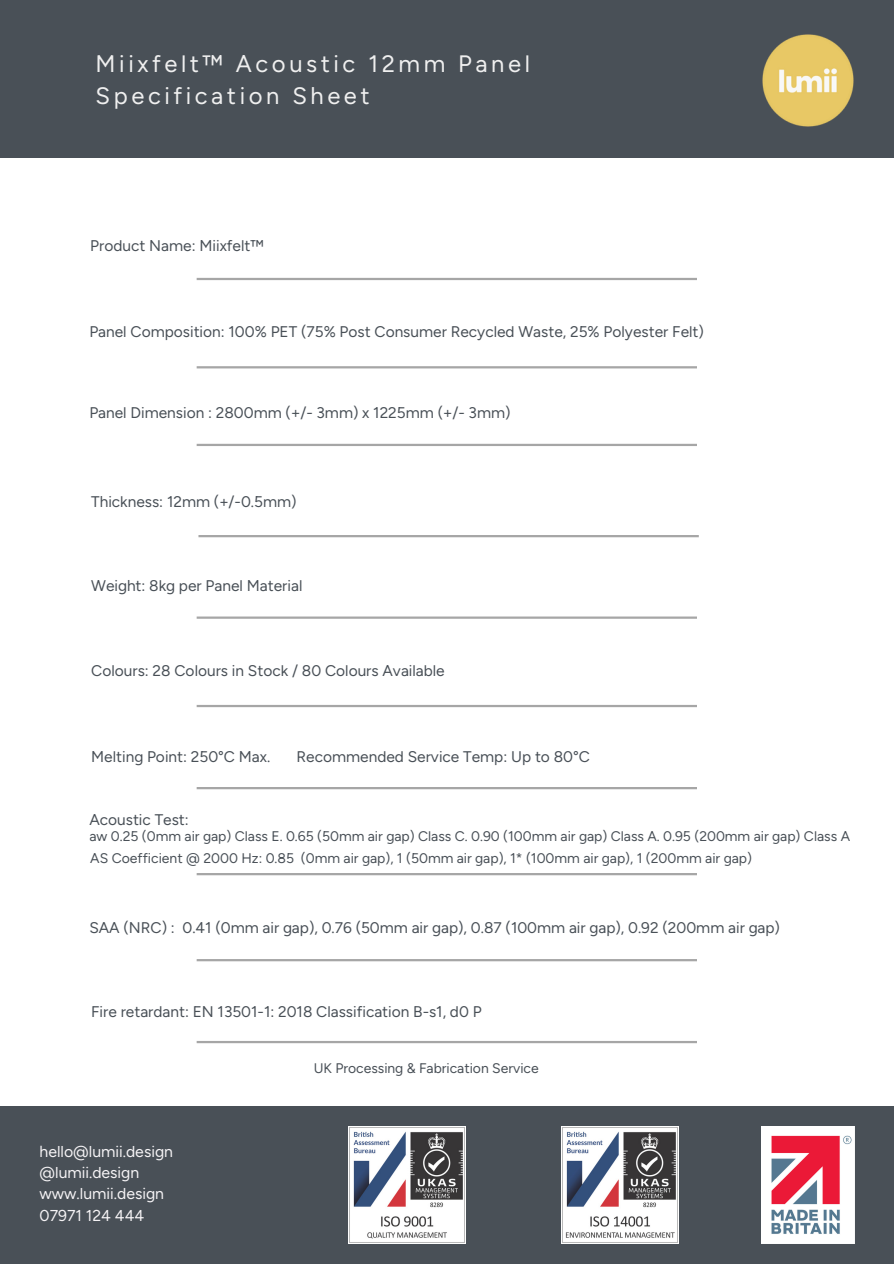
<style>
.page{position:relative;width:894px;height:1264px;background:#fff}
.page>*{position:absolute;margin:0;border:0;box-sizing:border-box;transform-origin:0 0}
.t1{font:23.7px/32.7px "Figtree";letter-spacing:.15em;color:#efefef}
.t2{font:15.75px/21.3px "Figtree";color:#f5f3f5}
.t3{font:15.45px "Figtree";color:#495057}
.t4{font:13.95px "Figtree";color:#495057}
</style>
<div class="page">
<div style="left:0;top:1105px;width:893px;height:158px;background:#495057"></div>
<hr style="left:196px;top:873px;width:500px;height:2px;background:#a6a6a6">
<hr style="left:196px;top:278px;width:500px;height:2px;background:#a6a6a6">
<div style="left:0;top:0;width:893px;height:157px;background:#495057"></div>
<img style="left:762px;top:34px;width:92px;height:93px">
<hr style="left:196px;top:787px;width:500px;height:2px;background:#a6a6a6">
<hr style="left:196px;top:616px;width:500px;height:2px;background:#a6a6a6">
<hr style="left:196px;top:444px;width:500px;height:2px;background:#a6a6a6">
<hr style="left:196px;top:366px;width:500px;height:2px;background:#a6a6a6">
<hr style="left:196px;top:959px;width:500px;height:2px;background:#a6a6a6">
<hr style="left:198px;top:535px;width:500px;height:2px;background:#a6a6a6">
<hr style="left:196px;top:705px;width:500px;height:2px;background:#a6a6a6">
<hr style="left:196px;top:1040px;width:500px;height:3px;background:#a6a6a6">
<img style="left:348px;top:1126px;width:117px;height:117px">
<img style="left:561px;top:1126px;width:117px;height:117px">
<img style="left:761px;top:1126px;width:93px;height:117px">
<h2 class="t1" style="left:96px;top:47px;width:435px">Miixfelt™ Acoustic 12mm Panel<br>Specification Sheet</h2>
<h2 class="t3" style="left:90px;top:236px;width:175px">Product Name: Miixfelt™</h2>
<h2 class="t3" style="left:89px;top:322px;width:616px">Panel Composition: 100% PET (75% Post Consumer Recycled Waste, 25% Polyester Felt)</h2>
<h2 class="t3" style="left:89px;top:403px;width:422px">Panel Dimension : 2800mm (+/- 3mm) x 1225mm (+/- 3mm)</h2>
<h2 class="t3" style="left:91px;top:492px;width:207px">Thickness: 12mm (+/-0.5mm)</h2>
<p class="t3" style="left:91px;top:576px;width:213px">Weight: 8kg per Panel Material</p>
<p class="t3" style="left:91px;top:661px;width:355px">Colours: 28 Colours in Stock / 80 Colours Available</p>
<h2 class="t3" style="left:91px;top:747px;width:180px">Melting Point: 250°C Max.</h2>
<p class="t3" style="left:296px;top:747px;width:295px">Recommended Service Temp: Up to 80°C</p>
<p class="t3" style="left:89px;top:810px;width:101px">Acoustic Test:</p>
<p class="t4" style="left:90px;top:849px;width:663px">AS Coefficient @ 2000 Hz: 0.85 (0mm air gap), 1 (50mm air gap), 1* (100mm air gap), 1 (200mm air gap)</p>
<h2 class="t4" style="left:89px;top:828px;width:762px">aw 0.25 (0mm air gap) Class E. 0.65 (50mm air gap) Class C. 0.90 (100mm air gap) Class A. 0.95 (200mm air gap) Class A</h2>
<p class="t3" style="left:89px;top:918px;width:692px">SAA (NRC) : 0.41 (0mm air gap), 0.76 (50mm air gap), 0.87 (100mm air gap), 0.92 (200mm air gap)</p>
<h2 class="t3" style="left:91px;top:1002px;width:392px">Fire retardant: EN 13501-1: 2018 Classification B-s1, d0 P</h2>
<h2 class="t2" style="left:40px;top:1140px;width:135px">hello@lumii.design @lumii.design www.lumii.design<br>07971 124 444</h2>
<h2 class="t4" style="left:313px;top:1060px;width:226px">UK Processing &amp; Fabrication Service</h2>
</div>
